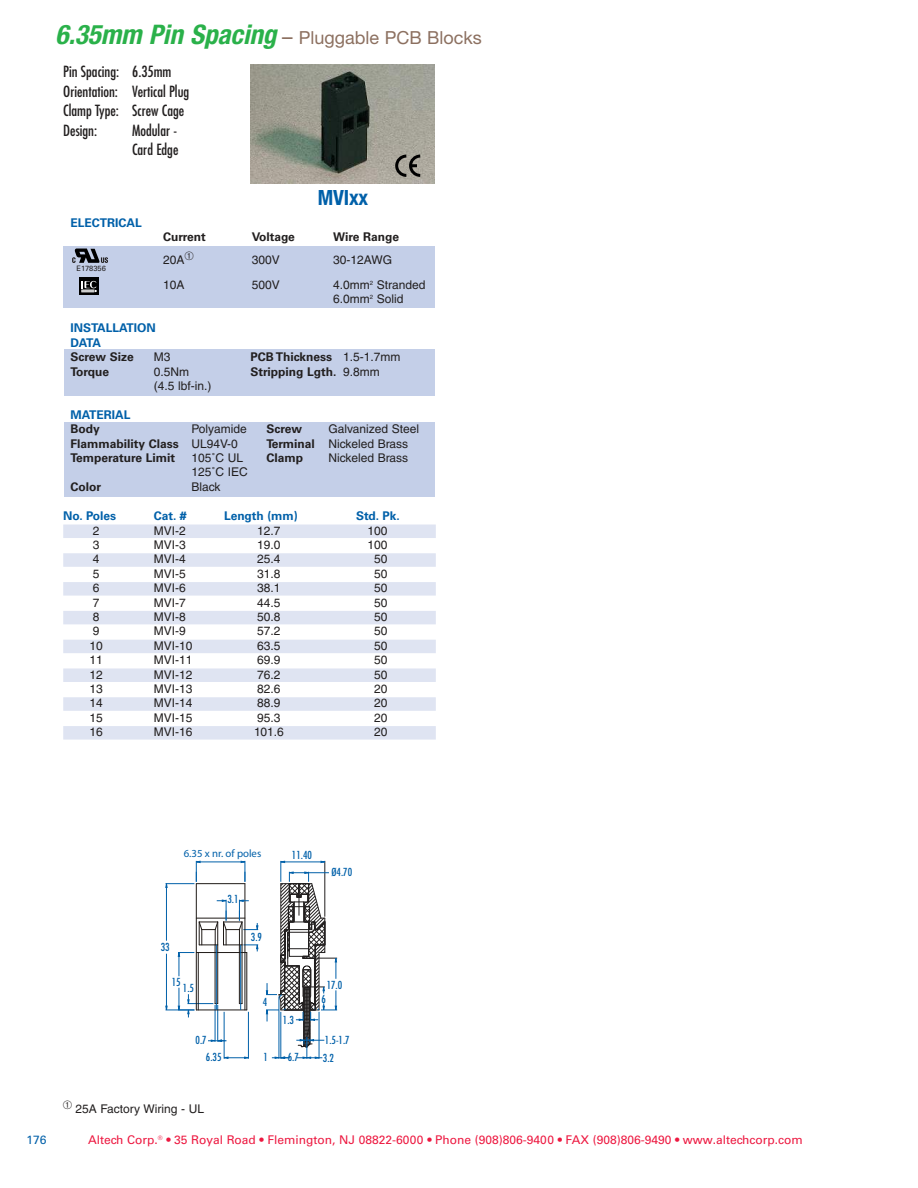
<style>
.page{position:relative;width:918px;height:1188px;background:#fff}
.page>*{position:absolute;margin:0;border:0;box-sizing:border-box;transform-origin:0 0}
.t1{font:700 condensed 21px "Helvetica Neue";letter-spacing:-.01em;color:#0060a9}
.t2{font:18px "Helvetica Neue";color:#8c7060}
.t3{font:condensed 15px/19.4px "Futura";color:#221f1f}
.t4{font:12px/14.4px "Helvetica";letter-spacing:-.005em;color:#221f1f}
.t5{font:700 12px "Univers";color:#221f1f}
.t6{font:12px "Univers";color:#ed1840}
.t7{font:700 12px/14.4px "Univers";letter-spacing:-.005em;color:#0060a9}
.t8{font:12px "Univers";color:#0060a9}
.t9{font:condensed 10.8px "Futura";color:#0060a9}
.t10{font:10.8px "Myriad Pro";color:#0060a9}
.t11{font:7.5px "Univers";color:#221f1f}
.s1{font-weight:700;font-style:italic;font-stretch:condensed;font-size:27px;color:#2ab14a}
.s2{font-size:21px}
.s3{font-family:"Helvetica";font-weight:400}
.s4{font-family:"Univers";font-weight:700}
</style>
<div class="page">
<hr style="left:242px;top:945px;width:1px;height:59px;background:#1f1a17">
<hr style="left:239px;top:945px;width:1px;height:59px;background:#1f1a17">
<hr style="left:217px;top:945px;width:1px;height:59px;background:#1f1a17">
<hr style="left:215px;top:945px;width:1px;height:59px;background:#1f1a17">
<hr style="left:217px;top:1005px;width:1px;height:37px;background:#0060a9">
<hr style="left:215px;top:1005px;width:1px;height:37px;background:#0060a9">
<svg style="left:208px;top:1040px;width:19px;height:2px"></svg>
<hr style="left:196px;top:883px;width:49px;height:1px;background:#1f1a17">
<hr style="left:196px;top:1010px;width:51px;height:1px;background:#1f1a17">
<hr style="left:224px;top:1012px;width:1px;height:47px;background:#0060a9">
<hr style="left:248px;top:1012px;width:1px;height:47px;background:#0060a9">
<svg style="left:223px;top:1057px;width:26px;height:2px"></svg>
<hr style="left:245px;top:884px;width:1px;height:126px;background:#1f1a17">
<hr style="left:247px;top:953px;width:1px;height:57px;background:#1f1a17">
<hr style="left:196px;top:884px;width:1px;height:126px;background:#1f1a17">
<hr style="left:198px;top:953px;width:1px;height:57px;background:#1f1a17">
<hr style="left:216px;top:945px;width:1px;height:65px;background:#0060a9">
<hr style="left:240px;top:945px;width:1px;height:65px;background:#0060a9">
<hr style="left:200px;top:862px;width:41px;height:1px;background:#0060a9">
<hr style="left:166px;top:886px;width:1px;height:55px;background:#0060a9">
<hr style="left:166px;top:954px;width:1px;height:52px;background:#0060a9">
<svg style="left:165px;top:988px;width:53px;height:29px"></svg>
<svg style="left:241px;top:861px;width:5px;height:21px"></svg>
<svg style="left:165px;top:861px;width:35px;height:27px"></svg>
<svg style="left:178px;top:899px;width:80px;height:77px"></svg>
<svg style="left:266px;top:861px;width:71px;height:198px"></svg>
<img style="left:251px;top:65px;width:183px;height:118px">
<div style="left:64px;top:422px;width:371px;height:74px;background:#c4cfe8"></div>
<div style="left:64px;top:349px;width:371px;height:46px;background:#c4cfe8"></div>
<div style="left:64px;top:246px;width:371px;height:62px;background:#c4cfe8"></div>
<div style="left:63px;top:525px;width:373px;height:13px;background:#dfe4f2"></div>
<div style="left:63px;top:553px;width:373px;height:14px;background:#dfe4f2"></div>
<div style="left:63px;top:582px;width:373px;height:14px;background:#dfe4f2"></div>
<div style="left:63px;top:611px;width:373px;height:13px;background:#dfe4f2"></div>
<div style="left:63px;top:640px;width:373px;height:13px;background:#dfe4f2"></div>
<div style="left:63px;top:668px;width:373px;height:14px;background:#dfe4f2"></div>
<div style="left:63px;top:697px;width:373px;height:14px;background:#dfe4f2"></div>
<div style="left:63px;top:726px;width:373px;height:14px;background:#dfe4f2"></div>
<svg style="left:72px;top:249px;width:36px;height:14px"></svg>
<svg style="left:394px;top:153px;width:29px;height:25px"></svg>
<div style="left:79px;top:277px;width:20px;height:18px;background:#000"></div>
<svg style="left:81px;top:281px;width:16px;height:12px"></svg>
<h2 class="t2" style="left:56px;top:31px;width:428px"><span class="s1">6.35mm Pin Spacing</span><span class="s2">–</span> Pluggable PCB Blocks</h2>
<p class="t3" style="left:63px;top:63px;width:127px">Pin Spacing: 6.35mm<br>Orientation: Vertical Plug<br>Clamp Type: Screw Cage<br>Design:</p>
<p class="t3" style="left:132px;top:121px;width:48px">Modular -<br>Card Edge</p>
<p class="t7" style="left:71px;top:216px;width:73px">ELECTRICAL</p>
<h1 class="t1" style="left:318px;top:185px;width:52px">MVIxx</h1>
<p class="t11" style="left:76px;top:265px;width:31px">E178356</p>
<p class="t5" style="left:163px;top:232px;width:44px">Current</p>
<p class="t5" style="left:252px;top:232px;width:45px">Voltage</p>
<p class="t5" style="left:333px;top:232px;width:67px">Wire Range</p>
<p class="t4" style="left:163px;top:253px;width:32px">20A➀</p>
<p class="t4" style="left:252px;top:253px;width:30px">300V</p>
<p class="t4" style="left:333px;top:253px;width:60px">30-12AWG</p>
<p class="t4" style="left:163px;top:279px;width:23px">10A</p>
<p class="t4" style="left:252px;top:279px;width:30px">500V</p>
<p class="t4" style="left:333px;top:279px;width:94px">4.0mm<sup>2</sup> Stranded<br>6.0mm<sup>2</sup> Solid</p>
<p class="t7" style="left:71px;top:322px;width:87px">INSTALLATION<br>DATA</p>
<p class="t5" style="left:71px;top:352px;width:65px">Screw Size</p>
<p class="t4" style="left:154px;top:351px;width:18px">M3</p>
<p class="t5" style="left:251px;top:352px;width:151px">PCB Thickness <span class="s3">1.5-1.7mm</span></p>
<p class="t5" style="left:71px;top:366px;width:40px">Torque</p>
<p class="t4" style="left:154px;top:365px;width:37px">0.5Nm</p>
<p class="t5" style="left:251px;top:366px;width:131px">Stripping Lgth. <span class="s3">9.8mm</span></p>
<p class="t4" style="left:154px;top:380px;width:59px">(4.5 lbf-in.)</p>
<p class="t7" style="left:71px;top:408px;width:62px">MATERIAL</p>
<p class="t5" style="left:71px;top:424px;width:31px">Body</p>
<p class="t4" style="left:192px;top:423px;width:57px">Polyamide</p>
<p class="t5" style="left:266px;top:424px;width:37px">Screw</p>
<p class="t4" style="left:329px;top:423px;width:92px">Galvanized Steel</p>
<p class="t5" style="left:71px;top:439px;width:169px">Flammability Class <span class="s3">UL94V-0</span></p>
<p class="t4" style="left:266px;top:437px;width:143px"><span class="s4">Terminal</span> Nickeled Brass</p>
<p class="t5" style="left:71px;top:453px;width:106px">Temperature Limit</p>
<p class="t4" style="left:192px;top:452px;width:53px">105˚C UL</p>
<p class="t5" style="left:266px;top:453px;width:38px">Clamp</p>
<p class="t4" style="left:329px;top:452px;width:81px">Nickeled Brass</p>
<p class="t4" style="left:192px;top:466px;width:58px">125˚C IEC</p>
<p class="t5" style="left:71px;top:482px;width:32px">Color</p>
<p class="t4" style="left:192px;top:480px;width:31px">Black</p>
<p class="t4" style="left:368px;top:524px;width:21px;text-align:center">100<br>100<br>50<br>50<br>50<br>50<br>50<br>50<br>50<br>50<br>50<br>20<br>20<br>20<br>20</p>
<p class="t7" style="left:63px;top:510px;width:54px">No. Poles</p>
<p class="t7" style="left:154px;top:510px;width:34px">Cat. #</p>
<p class="t7" style="left:224px;top:510px;width:75px">Length (mm)</p>
<p class="t7" style="left:356px;top:510px;width:45px">Std. Pk.</p>
<p class="t4" style="left:93px;top:524px;width:8px">2</p>
<p class="t4" style="left:154px;top:524px;width:33px">MVI-2</p>
<p class="t4" style="left:257px;top:524px;width:25px">12.7</p>
<p class="t4" style="left:93px;top:539px;width:8px">3</p>
<p class="t4" style="left:154px;top:539px;width:33px">MVI-3</p>
<p class="t4" style="left:257px;top:539px;width:25px">19.0</p>
<p class="t4" style="left:93px;top:553px;width:8px">4</p>
<p class="t4" style="left:154px;top:553px;width:33px">MVI-4</p>
<p class="t4" style="left:257px;top:553px;width:25px">25.4</p>
<p class="t4" style="left:93px;top:567px;width:8px">5</p>
<p class="t4" style="left:154px;top:567px;width:33px">MVI-5</p>
<p class="t4" style="left:257px;top:567px;width:25px">31.8</p>
<p class="t4" style="left:93px;top:582px;width:8px">6</p>
<p class="t4" style="left:154px;top:582px;width:33px">MVI-6</p>
<p class="t4" style="left:257px;top:582px;width:25px">38.1</p>
<p class="t4" style="left:93px;top:596px;width:8px">7</p>
<p class="t4" style="left:154px;top:596px;width:33px">MVI-7</p>
<p class="t4" style="left:257px;top:596px;width:25px">44.5</p>
<p class="t4" style="left:93px;top:611px;width:8px">8</p>
<p class="t4" style="left:154px;top:611px;width:33px">MVI-8</p>
<p class="t4" style="left:257px;top:611px;width:25px">50.8</p>
<p class="t4" style="left:93px;top:625px;width:8px">9</p>
<p class="t4" style="left:154px;top:625px;width:33px">MVI-9</p>
<p class="t4" style="left:257px;top:625px;width:25px">57.2</p>
<p class="t4" style="left:90px;top:639px;width:15px">10</p>
<p class="t4" style="left:154px;top:639px;width:40px">MVI-10</p>
<p class="t4" style="left:257px;top:639px;width:25px">63.5</p>
<p class="t4" style="left:90px;top:654px;width:15px">11</p>
<p class="t4" style="left:154px;top:654px;width:40px">MVI-11</p>
<p class="t4" style="left:257px;top:654px;width:25px">69.9</p>
<p class="t4" style="left:90px;top:668px;width:15px">12</p>
<p class="t4" style="left:154px;top:668px;width:40px">MVI-12</p>
<p class="t4" style="left:257px;top:668px;width:25px">76.2</p>
<p class="t4" style="left:90px;top:683px;width:15px">13</p>
<p class="t4" style="left:154px;top:683px;width:40px">MVI-13</p>
<p class="t4" style="left:257px;top:683px;width:25px">82.6</p>
<p class="t4" style="left:90px;top:697px;width:15px">14</p>
<p class="t4" style="left:154px;top:697px;width:40px">MVI-14</p>
<p class="t4" style="left:257px;top:697px;width:25px">88.9</p>
<p class="t4" style="left:90px;top:711px;width:15px">15</p>
<p class="t4" style="left:154px;top:711px;width:40px">MVI-15</p>
<p class="t4" style="left:257px;top:711px;width:25px">95.3</p>
<p class="t4" style="left:90px;top:726px;width:15px">16</p>
<p class="t4" style="left:154px;top:726px;width:40px">MVI-16</p>
<p class="t4" style="left:254px;top:726px;width:31px">101.6</p>
<p class="t8" style="left:27px;top:1135px;width:22px">176</p>
<p class="t10" style="left:184px;top:849px;width:79px">6.35 x nr. of poles</p>
<p class="t9" style="left:227px;top:893px;width:13px">3.1</p>
<p class="t9" style="left:292px;top:849px;width:21px">11.40</p>
<p class="t9" style="left:332px;top:865px;width:22px">Ø4.70</p>
<p class="t9" style="left:161px;top:941px;width:10px">33</p>
<p class="t9" style="left:172px;top:976px;width:10px">15</p>
<p class="t9" style="left:183px;top:982px;width:13px">1.5</p>
<p class="t9" style="left:196px;top:1034px;width:13px">0.7</p>
<p class="t9" style="left:251px;top:931px;width:13px">3.9</p>
<p class="t9" style="left:263px;top:996px;width:6px">4</p>
<p class="t9" style="left:283px;top:1014px;width:13px">1.3</p>
<p class="t9" style="left:206px;top:1051px;width:17px">6.35</p>
<p class="t9" style="left:288px;top:1051px;width:13px">6.7</p>
<p class="t9" style="left:264px;top:1051px;width:6px">1</p>
<p class="t9" style="left:327px;top:979px;width:17px">17.0</p>
<p class="t9" style="left:322px;top:993px;width:6px">6</p>
<p class="t9" style="left:325px;top:1034px;width:26px">1.5-1.7</p>
<p class="t9" style="left:323px;top:1052px;width:13px">3.2</p>
<p class="t4" style="left:63px;top:1102px;width:143px">➀ 25A Factory Wiring - UL</p>
<p class="t6" style="left:88px;top:1135px;width:716px">Altech Corp.<sup>®</sup> • 35 Royal Road • Flemington, NJ 08822-6000 • Phone (908)806-9400 • FAX (908)806-9490 • www.altechcorp.com</p>
</div>
